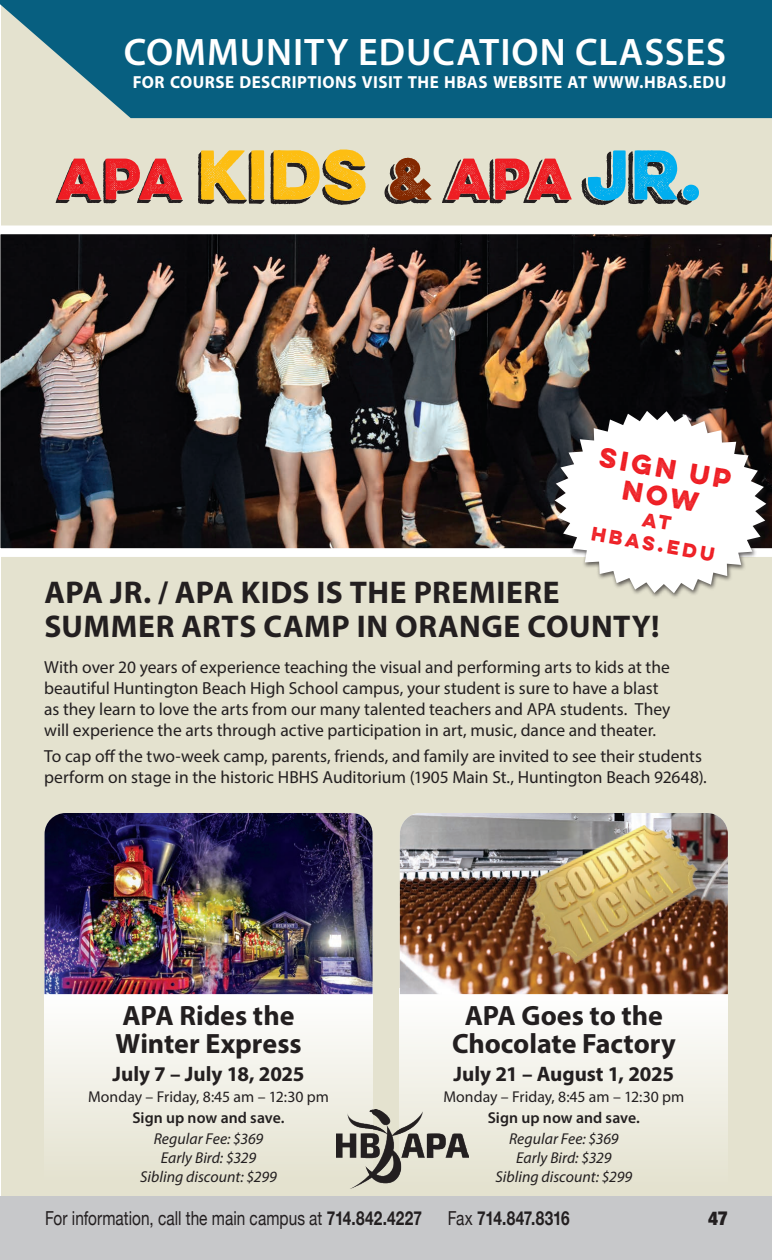
<style>
.page{position:relative;width:772px;height:1260px;background:#fff}
.page>*{position:absolute;margin:0;border:0;box-sizing:border-box;transform-origin:0 0}
.t1{font:700 63px "Lulo Two";color:#231f20}
.t2{font:700 52.5px "Lulo One";color:#ee1d23}
.t3{font:600 38.5px "Myriad Pro";letter-spacing:.025em;color:#fff}
.Body_copy{font:700 31.5px/33.2px "Myriad Pro";letter-spacing:.02em;color:#231f20}
.Body_copy-2{font:700 28px/28px "Myriad Pro";letter-spacing:-.005em;color:#231f20}
.Body_copy-3{font:700 24.5px/28px "Lulo One";color:#ee1d23;text-align:center}
.Body_copy-4{font:700 21px "Myriad Pro";color:#231f20}
.t4{font:19.25px "Helvetica Neue";color:#231f20;scale:.8 1}
.t5{font:700 19.25px "Helvetica Neue";letter-spacing:-.015em;color:#231f20;scale:.8 1}
.t6{font:900 condensed 19.25px "Helvetica Neue";color:#231f20}
.Body_copy-5{font:17.5px/21px "Myriad Pro";color:#231f20}
.Body_copy-6{font:700 17.5px "Myriad Pro";letter-spacing:.025em;color:#fff}
.Body_copy-7{font:700 17.5px "Lulo One";color:#ee1d23}
.Body_copy-8{font:italic 15.75px "Myriad Pro";color:#231f20}
.Body_copy-9{font:15.75px "Myriad Pro";letter-spacing:.005em;color:#231f20}
.Body_copy-10{font:600 15.75px "Myriad Pro";letter-spacing:.005em;color:#231f20}
.s1{font-size:52.5px}
.s2{color:#832800}
.s3{font-size:63px;color:#00aeef}
.s4{font-weight:700}
.s5{font-weight:400}
</style>
<div class="page">
<div style="left:1px;top:0;width:771px;height:1197px;background:#e4e2cf"></div>
<svg style="left:0;top:0;width:772px;height:118px;background:#196a86"></svg>
<div style="left:134px;top:100px;width:592px;height:5px;background:#075f80"></div>
<div style="left:0;top:1197px;width:772px;height:63px;background:#c7c8ca"></div>
<div style="left:45px;top:988px;width:327px;height:210px;background:linear-gradient(to bottom,#fffeff,#e1dfcc)"></div>
<svg style="left:400px;top:994px;width:328px;height:203px"></svg>
<img style="left:45px;top:813px;width:327px;height:181px">
<img style="left:400px;top:813px;width:328px;height:181px">
<img style="left:336px;top:1110px;width:132px;height:78px">
<img style="left:0;top:225px;width:772px;height:332px">
<div style="left:552px;top:410px;width:219px;height:190px;background:#231f20;opacity:.7"></div>
<img style="left:513px;top:813px;width:205px;height:160px">
<svg style="left:554px;top:411px;width:212px;height:182px;background:#d4d3d1"></svg>
<p class="t3" style="left:124px;top:28px;width:604px">COMMUNITY EDUCATION CLASSES</p>
<p class="Body_copy-6" style="left:133px;top:70px;width:595px">FOR COURSE DESCRIPTIONS VISIT THE HBAS WEBSITE AT WWW.HBAS.EDU</p>
<p class="t1" style="left:58px;top:129px;width:326px"><span class="s1">APA</span> Kids</p>
<p class="t2" style="left:389px;top:138px;width:328px"><span class="s2">&amp;</span> APA <span class="s3">JR.</span></p>
<p class="Body_copy-3" style="left:602px;top:442px;width:140px;rotate:10deg">Sign up now</p>
<p class="Body_copy-7" style="left:594px;top:520px;width:130px;rotate:10deg">HBAS.edu</p>
<p class="Body_copy" style="left:44px;top:575px;width:616px">APA JR. / APA KIDS IS THE PREMIERE<br>SUMMER ARTS CAMP IN ORANGE COUNTY!</p>
<p class="Body_copy-5" style="left:44px;top:657px;width:628px">With over 20 years of experience teaching the visual and performing arts to kids at the beautiful Huntington Beach High School campus, your student is sure to have a blast as they learn to love the arts from our many talented teachers and APA students. They will experience the arts through active participation in art, music, dance and theater.</p>
<p class="Body_copy-5" style="left:44px;top:746px;width:664px">To cap off the two-week camp, parents, friends, and family are invited to see their students perform on stage in the historic HBHS Auditorium (1905 Main St., Huntington Beach 92648).</p>
<p class="Body_copy-2" style="left:116px;top:1001px;width:187px">APA Rides the<br>Winter Express</p>
<p class="Body_copy-4" style="left:112px;top:1060px;width:194px">July 7 – July 18, 2025</p>
<p class="Body_copy-9" style="left:88px;top:1087px;width:242px">Monday – Friday, 8:45 am – 12:30 pm</p>
<p class="Body_copy-10" style="left:132px;top:1107px;width:154px">Sign up now and save.</p>
<p class="Body_copy-8" style="left:154px;top:1129px;width:111px">Regular Fee: $369</p>
<p class="Body_copy-8" style="left:161px;top:1148px;width:97px">Early Bird: $329</p>
<p class="Body_copy-8" style="left:140px;top:1167px;width:138px">Sibling discount: $299</p>
<p class="Body_copy-2" style="left:452px;top:1001px;width:225px;text-align:center">APA Goes to the<br>Chocolate Factory</p>
<p class="Body_copy-4" style="left:454px;top:1060px;width:222px">July 21 – August 1, 2025</p>
<p class="Body_copy-9" style="left:443px;top:1087px;width:242px">Monday – Friday, 8:45 am – 12:30 pm</p>
<p class="Body_copy-10" style="left:488px;top:1107px;width:154px">Sign up now and save.</p>
<p class="Body_copy-8" style="left:509px;top:1129px;width:111px">Regular Fee: $369</p>
<p class="Body_copy-8" style="left:516px;top:1148px;width:97px">Early Bird: $329</p>
<p class="Body_copy-8" style="left:495px;top:1167px;width:138px">Sibling discount: $299</p>
<p class="t4" style="left:45px;top:1205px;width:473px">For information, call the main campus at <span class="s4">714.842.4227</span></p>
<p class="t5" style="left:448px;top:1203px;width:154px"><span class="s5">Fax</span> 714.847.8316</p>
<p class="t6" style="left:708px;top:1203px;width:21px">47</p>
</div>
